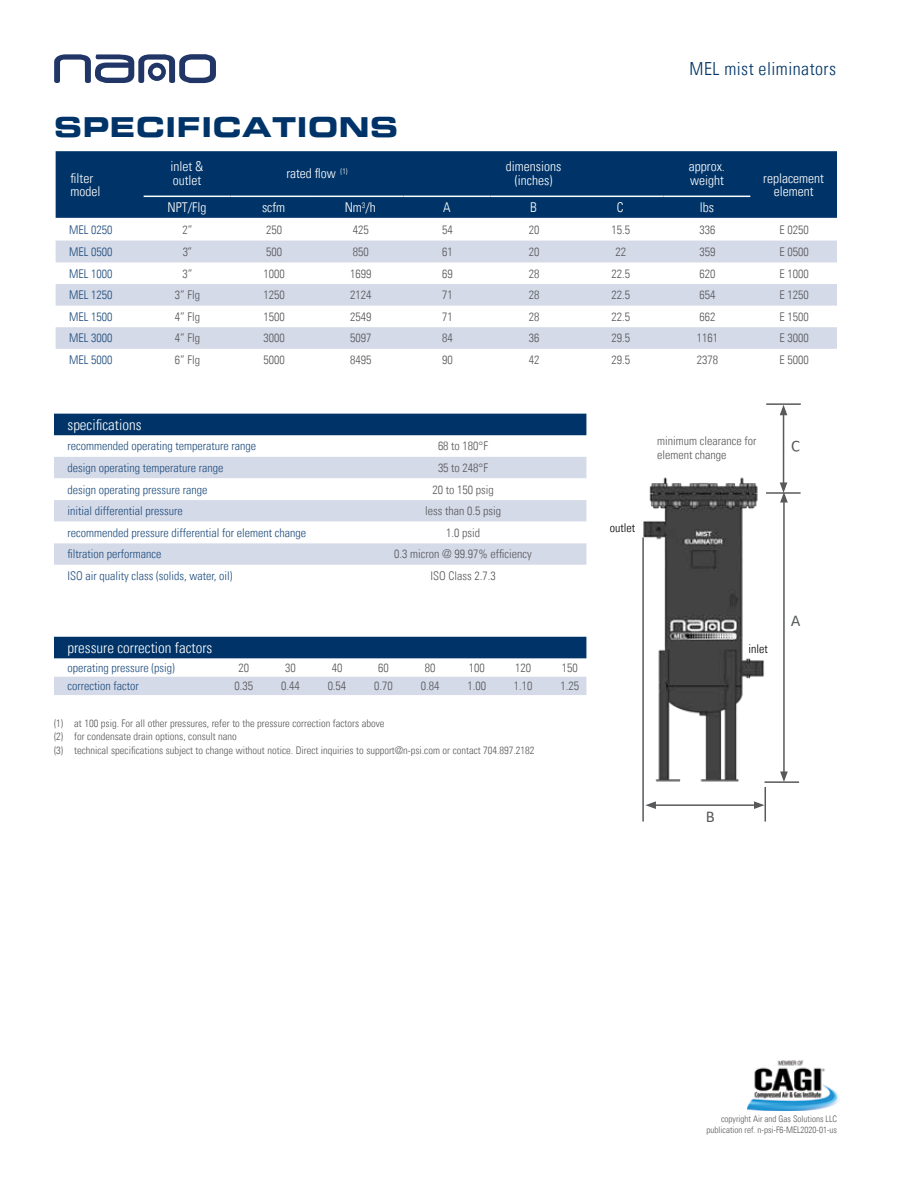
<style>
.page{position:relative;width:918px;height:1188px;background:#fff}
.page>*{position:absolute;margin:0;border:0;box-sizing:border-box;transform-origin:0 0}
.t1{font:27px "Eurostile Bold Extended Two";letter-spacing:.025em;color:#003468}
.t2{font:300 condensed 18px "Univers LT";letter-spacing:.025em;color:#003468}
.t3{font:16.5px "Calibri";color:#58595b}
.t4{font:300 condensed 15px "Univers LT";color:#fff}
.t5{font:300 condensed 13.5px/13.5px "Univers LT";color:#fff}
.t6{font:300 condensed 12px/14.4px "Univers LT";color:#58595b}
.t7{font:300 condensed 12px "Univers LT";color:#204e7e}
.t8{font:300 condensed 12px "Univers LT";color:#000}
.t9{font:300 condensed 10.5px/13.8px "Univers LT";color:#58595b}
.t10{font:300 condensed 9px/10.8px "Univers LT";color:#58595b;text-align:right}
</style>
<div class="page">
<svg style="left:54px;top:54px;width:162px;height:29px"></svg>
<img style="left:748px;top:1061px;width:91px;height:49px">
<div style="left:54px;top:414px;width:532px;height:21px;background:#003468"></div>
<div style="left:54px;top:457px;width:532px;height:21px;background:#d5dae8"></div>
<svg style="left:54px;top:500px;width:532px;height:65px;fill:#d5dae8"></svg>
<div style="left:56px;top:151px;width:781px;height:67px;background:#003468"></div>
<svg style="left:56px;top:240px;width:781px;height:1px"></svg>
<svg style="left:56px;top:241px;width:781px;height:108px;fill:#d5dae8"></svg>
<hr style="left:144px;top:196px;width:86px;height:1px;background:#fff">
<hr style="left:230px;top:196px;width:87px;height:1px;background:#fff">
<hr style="left:317px;top:196px;width:87px;height:1px;background:#fff">
<hr style="left:404px;top:196px;width:86px;height:1px;background:#fff">
<hr style="left:490px;top:196px;width:87px;height:1px;background:#fff">
<hr style="left:577px;top:196px;width:87px;height:1px;background:#fff">
<hr style="left:664px;top:196px;width:86px;height:1px;background:#fff">
<div style="left:54px;top:637px;width:532px;height:21px;background:#003468"></div>
<div style="left:54px;top:677px;width:532px;height:18px;background:#d5dae8"></div>
<img style="left:643px;top:477px;width:122px;height:311px">
<hr style="left:783px;top:500px;width:2px;height:274px;background:#58595b">
<svg style="left:780px;top:771px;width:8px;height:10px"></svg>
<hr style="left:765px;top:781px;width:34px;height:2px;background:#58595b">
<hr style="left:766px;top:492px;width:35px;height:2px;background:#58595b">
<hr style="left:654px;top:804px;width:102px;height:2px;background:#58595b">
<svg style="left:645px;top:801px;width:11px;height:8px"></svg>
<svg style="left:754px;top:801px;width:11px;height:8px"></svg>
<hr style="left:642px;top:537px;width:2px;height:285px;background:#58595b">
<hr style="left:765px;top:787px;width:1px;height:35px;background:#58595b">
<hr style="left:783px;top:413px;width:1px;height:72px;background:#58595b">
<svg style="left:780px;top:482px;width:8px;height:21px"></svg>
<svg style="left:780px;top:405px;width:7px;height:10px"></svg>
<hr style="left:766px;top:403px;width:35px;height:2px;background:#58595b">
<h1 class="t1" style="left:54px;top:108px;width:346px">SPECIFICATIONS</h1>
<h2 class="t2" style="left:690px;top:58px;width:148px">MEL mist eliminators</h2>
<p class="t5" style="left:71px;top:171px;width:31px">filter model</p>
<p class="t5" style="left:170px;top:160px;width:34px">inlet &amp; outlet</p>
<p class="t5" style="left:286px;top:167px;width:63px">rated flow <sup>(1)</sup></p>
<p class="t5" style="left:506px;top:160px;width:57px;text-align:center">dimensions (inches)</p>
<p class="t5" style="left:689px;top:160px;width:37px">approx. weight</p>
<p class="t5" style="left:763px;top:171px;width:62px;text-align:center">replacement element</p>
<p class="t5" style="left:167px;top:201px;width:40px">NPT/Flg</p>
<p class="t5" style="left:262px;top:201px;width:25px">scfm</p>
<p class="t5" style="left:345px;top:201px;width:33px">Nm<sup>3</sup>/h</p>
<p class="t5" style="left:443px;top:201px;width:9px">A</p>
<p class="t5" style="left:530px;top:201px;width:8px">B</p>
<p class="t5" style="left:617px;top:201px;width:8px">C</p>
<p class="t5" style="left:700px;top:201px;width:16px">lbs</p>
<p class="t7" style="left:69px;top:222px;width:45px">MEL 0250</p>
<p class="t6" style="left:183px;top:223px;width:11px">2”</p>
<p class="t6" style="left:266px;top:223px;width:17px">250</p>
<p class="t6" style="left:353px;top:223px;width:17px">425</p>
<p class="t6" style="left:442px;top:223px;width:12px">54</p>
<p class="t6" style="left:529px;top:223px;width:12px">20</p>
<p class="t6" style="left:612px;top:223px;width:20px">15.5</p>
<p class="t6" style="left:700px;top:223px;width:17px">336</p>
<p class="t6" style="left:780px;top:223px;width:31px">E 0250</p>
<p class="t7" style="left:69px;top:244px;width:45px">MEL 0500</p>
<p class="t6" style="left:183px;top:244px;width:11px">3”</p>
<p class="t6" style="left:266px;top:244px;width:17px">500</p>
<p class="t6" style="left:353px;top:244px;width:17px">850</p>
<p class="t6" style="left:442px;top:244px;width:12px">61</p>
<p class="t6" style="left:529px;top:244px;width:12px">20</p>
<p class="t6" style="left:615px;top:244px;width:12px">22</p>
<p class="t6" style="left:700px;top:244px;width:17px">359</p>
<p class="t6" style="left:780px;top:244px;width:31px">E 0500</p>
<p class="t7" style="left:69px;top:266px;width:45px">MEL 1000</p>
<p class="t6" style="left:182px;top:266px;width:11px">3”</p>
<p class="t6" style="left:264px;top:266px;width:23px">1000</p>
<p class="t6" style="left:350px;top:266px;width:23px">1699</p>
<p class="t6" style="left:442px;top:266px;width:12px">69</p>
<p class="t6" style="left:529px;top:266px;width:12px">28</p>
<p class="t6" style="left:612px;top:266px;width:20px">22.5</p>
<p class="t6" style="left:699px;top:266px;width:17px">620</p>
<p class="t6" style="left:780px;top:266px;width:31px">E 1000</p>
<p class="t7" style="left:69px;top:288px;width:45px">MEL 1250</p>
<p class="t6" style="left:175px;top:288px;width:27px">3” Flg</p>
<p class="t6" style="left:263px;top:288px;width:23px">1250</p>
<p class="t6" style="left:350px;top:288px;width:23px">2124</p>
<p class="t6" style="left:442px;top:288px;width:12px">71</p>
<p class="t6" style="left:529px;top:288px;width:12px">28</p>
<p class="t6" style="left:611px;top:288px;width:20px">22.5</p>
<p class="t6" style="left:699px;top:288px;width:17px">654</p>
<p class="t6" style="left:780px;top:288px;width:31px">E 1250</p>
<p class="t7" style="left:69px;top:309px;width:45px">MEL 1500</p>
<p class="t6" style="left:175px;top:309px;width:27px">4” Flg</p>
<p class="t6" style="left:263px;top:309px;width:23px">1500</p>
<p class="t6" style="left:350px;top:309px;width:23px">2549</p>
<p class="t6" style="left:442px;top:309px;width:12px">71</p>
<p class="t6" style="left:529px;top:309px;width:12px">28</p>
<p class="t6" style="left:611px;top:309px;width:20px">22.5</p>
<p class="t6" style="left:699px;top:309px;width:17px">662</p>
<p class="t6" style="left:779px;top:309px;width:31px">E 1500</p>
<p class="t7" style="left:69px;top:331px;width:45px">MEL 3000</p>
<p class="t6" style="left:175px;top:331px;width:27px">4” Flg</p>
<p class="t6" style="left:263px;top:331px;width:23px">3000</p>
<p class="t6" style="left:350px;top:331px;width:23px">5097</p>
<p class="t6" style="left:442px;top:331px;width:12px">84</p>
<p class="t6" style="left:529px;top:331px;width:12px">36</p>
<p class="t6" style="left:611px;top:331px;width:20px">29.5</p>
<p class="t6" style="left:697px;top:331px;width:23px">1161</p>
<p class="t6" style="left:779px;top:331px;width:31px">E 3000</p>
<p class="t7" style="left:69px;top:353px;width:45px">MEL 5000</p>
<p class="t6" style="left:175px;top:353px;width:27px">6” Flg</p>
<p class="t6" style="left:263px;top:353px;width:23px">5000</p>
<p class="t6" style="left:350px;top:353px;width:23px">8495</p>
<p class="t6" style="left:442px;top:353px;width:12px">90</p>
<p class="t6" style="left:529px;top:353px;width:12px">42</p>
<p class="t6" style="left:611px;top:353px;width:20px">29.5</p>
<p class="t6" style="left:697px;top:353px;width:23px">2378</p>
<p class="t6" style="left:779px;top:353px;width:31px">E 5000</p>
<p class="t4" style="left:68px;top:416px;width:76px">specifications</p>
<p class="t7" style="left:68px;top:439px;width:190px">recommended operating temperature range</p>
<p class="t6" style="left:438px;top:439px;width:52px">68 to 180°F</p>
<p class="t7" style="left:68px;top:461px;width:157px">design operating temperature range</p>
<p class="t6" style="left:438px;top:461px;width:52px">35 to 248°F</p>
<p class="t7" style="left:68px;top:482px;width:141px">design operating pressure range</p>
<p class="t6" style="left:432px;top:482px;width:63px">20 to 150 psig</p>
<p class="t7" style="left:68px;top:504px;width:117px">initial differential pressure</p>
<p class="t6" style="left:425px;top:504px;width:77px">less than 0.5 psig</p>
<p class="t7" style="left:68px;top:525px;width:240px">recommended pressure differential for element change</p>
<p class="t6" style="left:446px;top:525px;width:35px">1.0 psid</p>
<p class="t7" style="left:68px;top:547px;width:95px">filtration performance</p>
<p class="t6" style="left:394px;top:547px;width:139px">0.3 micron @ 99.97% efficiency</p>
<p class="t7" style="left:68px;top:569px;width:167px">ISO air quality class (solids, water, oil)</p>
<p class="t6" style="left:430px;top:569px;width:67px">ISO Class 2.7.3</p>
<p class="t4" style="left:67px;top:639px;width:146px">pressure correction factors</p>
<p class="t7" style="left:67px;top:660px;width:109px">operating pressure (psig)</p>
<p class="t6" style="left:239px;top:660px;width:12px">20</p>
<p class="t6" style="left:285px;top:660px;width:12px">30</p>
<p class="t6" style="left:332px;top:660px;width:12px">40</p>
<p class="t6" style="left:378px;top:660px;width:12px">60</p>
<p class="t6" style="left:425px;top:660px;width:12px">80</p>
<p class="t6" style="left:469px;top:660px;width:17px">100</p>
<p class="t6" style="left:515px;top:660px;width:17px">120</p>
<p class="t6" style="left:562px;top:660px;width:17px">150</p>
<p class="t7" style="left:67px;top:679px;width:73px">correction factor</p>
<p class="t6" style="left:235px;top:679px;width:20px">0.35</p>
<p class="t6" style="left:281px;top:679px;width:20px">0.44</p>
<p class="t6" style="left:328px;top:679px;width:20px">0.54</p>
<p class="t6" style="left:374px;top:679px;width:20px">0.70</p>
<p class="t6" style="left:421px;top:679px;width:20px">0.84</p>
<p class="t6" style="left:467px;top:679px;width:20px">1.00</p>
<p class="t6" style="left:514px;top:679px;width:20px">1.10</p>
<p class="t6" style="left:561px;top:679px;width:20px">1.25</p>
<p class="t9" style="left:54px;top:716px;width:482px">(1) at 100 psig. For all other pressures, refer to the pressure correction factors above<br>(2) for condensate drain options, consult nano<br>(3) technical specifications subject to change without notice. Direct inquiries to support@n-psi.com or contact 704.897.2182</p>
<p class="t6" style="left:657px;top:433px;width:101px">minimum clearance for element change</p>
<p class="t8" style="left:610px;top:521px;width:27px">outlet</p>
<p class="t8" style="left:749px;top:641px;width:21px">inlet</p>
<h3 class="t3" style="left:706px;top:805px;width:10px">B</h3>
<p class="t10" style="left:707px;top:1114px;width:132px">copyright Air and Gas Solutions LLC publication ref. n-psi-F6-MEL2020-01-us</p>
</div>
